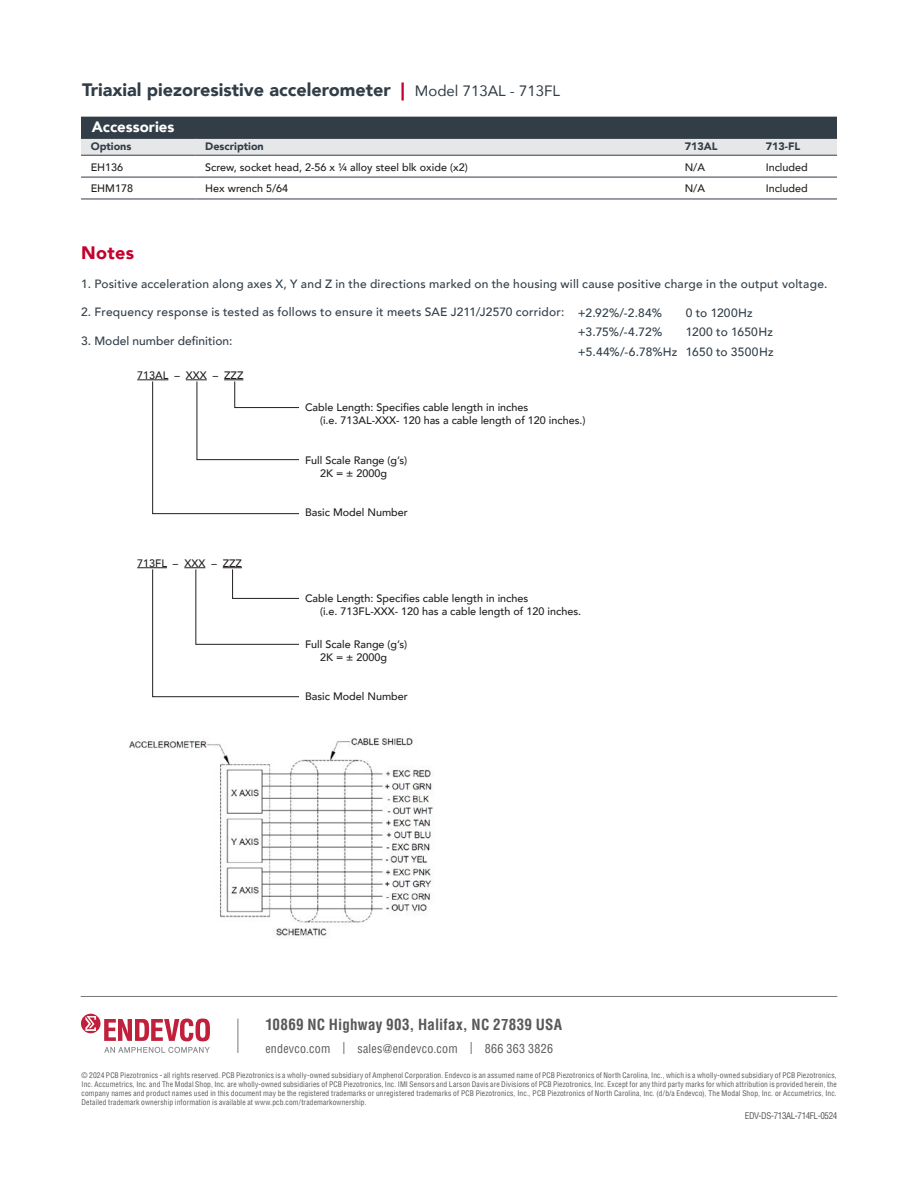
<style>
.page{position:relative;width:918px;height:1188px;background:#fff}
.page>*{position:absolute;margin:0;border:0;box-sizing:border-box;transform-origin:0 0}
.DS_Title{font:900 18px "Avenir";color:#313e48}
.Body_copy{font:900 18px "Avenir";letter-spacing:.02em;color:#c5002e}
.Contact_Info{font:700 condensed 15px "Helvetica LT Pro";letter-spacing:.015em;color:#57585a}
.TABLE-header{font:900 15px "Avenir";color:#fff}
.Body_copy-2{font:500 12px "Avenir";letter-spacing:.02em;color:#313e48}
.Contact_Info-2{font:condensed 12px "Helvetica LT Pro";letter-spacing:.02em;color:#57585a}
.Body_copy-3{font:500 12px "Avenir";color:#313e48}
.DS_Model___Definition_text{font:500 10.8px/12.9px "Avenir";color:#231f20}
.TABLE-specs{font:500 10.8px "Avenir";color:#231f20}
.TABLE-specs-2{font:900 10.8px "Avenir";color:#323d47}
.Legal_Text{font:condensed 9px "Helvetica LT Pro";letter-spacing:-.04em;color:#57585a}
.Legal_Text-2{font:condensed 7.5px/9px "Helvetica LT Pro";letter-spacing:.02em;color:#57585a;text-align:justify}
.s1{color:#c5002e}
.s2{font-weight:400;font-size:15px}
</style>
<div class="page">
<svg style="left:81px;top:117px;width:756px;height:82px"></svg>
<hr style="left:81px;top:138px;width:114px;height:1px;background:#323d47">
<hr style="left:195px;top:138px;width:480px;height:1px;background:#323d47">
<hr style="left:675px;top:138px;width:81px;height:1px;background:#323d47">
<hr style="left:756px;top:138px;width:81px;height:1px;background:#323d47">
<hr style="left:81px;top:155px;width:114px;height:1px;background:#323d47">
<hr style="left:195px;top:155px;width:480px;height:1px;background:#323d47">
<hr style="left:675px;top:155px;width:81px;height:1px;background:#323d47">
<hr style="left:756px;top:155px;width:81px;height:1px;background:#323d47">
<hr style="left:81px;top:177px;width:114px;height:1px;background:#323d47">
<hr style="left:195px;top:177px;width:480px;height:1px;background:#323d47">
<hr style="left:675px;top:177px;width:81px;height:1px;background:#323d47">
<hr style="left:756px;top:177px;width:81px;height:1px;background:#323d47">
<hr style="left:81px;top:199px;width:114px;height:1px;background:#323d47">
<hr style="left:195px;top:199px;width:480px;height:1px;background:#323d47">
<hr style="left:675px;top:199px;width:81px;height:1px;background:#323d47">
<hr style="left:756px;top:199px;width:81px;height:1px;background:#323d47">
<img style="left:129px;top:737px;width:304px;height:202px">
<hr style="left:137px;top:380px;width:31px;height:1px;background:#231f20">
<svg style="left:152px;top:380px;width:147px;height:134px"></svg>
<hr style="left:137px;top:567px;width:30px;height:1px;background:#231f20">
<svg style="left:152px;top:567px;width:147px;height:130px"></svg>
<hr style="left:81px;top:996px;width:756px;height:1px;background:#76787b">
<hr style="left:238px;top:1019px;width:1px;height:34px;background:#76787b">
<svg style="left:104px;top:1047px;width:106px;height:6px"></svg>
<svg style="left:81px;top:1014px;width:129px;height:27px"></svg>
<p class="DS_Title" style="left:82px;top:74px;width:479px">Triaxial piezoresistive accelerometer <span class="s1">|</span> <span class="s2">Model 713AL - 713FL</span></p>
<p class="TABLE-header" style="left:92px;top:114px;width:84px">Accessories</p>
<p class="TABLE-specs-2" style="left:91px;top:137px;width:42px">Options</p>
<p class="TABLE-specs-2" style="left:205px;top:137px;width:60px">Description</p>
<p class="TABLE-specs-2" style="left:685px;top:137px;width:34px">713AL</p>
<p class="TABLE-specs-2" style="left:766px;top:137px;width:36px">713-FL</p>
<p class="TABLE-specs" style="left:91px;top:158px;width:34px">EH136</p>
<p class="TABLE-specs" style="left:205px;top:158px;width:264px">Screw, socket head, 2-56 x ¼ alloy steel blk oxide (x2)</p>
<p class="TABLE-specs" style="left:685px;top:158px;width:22px">N/A</p>
<p class="TABLE-specs" style="left:766px;top:158px;width:44px">Included</p>
<p class="TABLE-specs" style="left:91px;top:179px;width:44px">EHM178</p>
<p class="TABLE-specs" style="left:205px;top:179px;width:85px">Hex wrench 5/64</p>
<p class="TABLE-specs" style="left:685px;top:179px;width:22px">N/A</p>
<p class="TABLE-specs" style="left:766px;top:179px;width:44px">Included</p>
<p class="Body_copy" style="left:81px;top:237px;width:55px">Notes</p>
<p class="Body_copy-2" style="left:81px;top:273px;width:748px">1. Positive acceleration along axes X, Y and Z in the directions marked on the housing will cause positive charge in the output voltage.</p>
<p class="Body_copy-2" style="left:81px;top:302px;width:485px">2. Frequency response is tested as follows to ensure it meets SAE J211/J2570 corridor:</p>
<p class="Body_copy-3" style="left:81px;top:330px;width:153px">3. Model number definition:</p>
<p class="DS_Model___Definition_text" style="left:137px;top:368px;width:108px">713AL – XXX – ZZZ</p>
<p class="DS_Model___Definition_text" style="left:320px;top:401px;width:267px;text-indent:-15px">Cable Length: Specifies cable length in inches<br>(i.e. 713AL-XXX- 120 has a cable length of 120 inches.)</p>
<p class="DS_Model___Definition_text" style="left:305px;top:453px;width:104px;text-align:center">Full Scale Range (g’s)<br>2K = ± 2000g</p>
<p class="DS_Model___Definition_text" style="left:305px;top:505px;width:104px">Basic Model Number</p>
<p class="Body_copy-2" style="left:578px;top:302px;width:86px">+2.92%/-2.84%</p>
<p class="Body_copy-2" style="left:686px;top:302px;width:68px">0 to 1200Hz</p>
<p class="Body_copy-2" style="left:578px;top:322px;width:86px">+3.75%/-4.72%</p>
<p class="Body_copy-2" style="left:686px;top:322px;width:89px">1200 to 1650Hz</p>
<p class="Body_copy-2" style="left:578px;top:341px;width:197px">+5.44%/-6.78%Hz 1650 to 3500Hz</p>
<p class="DS_Model___Definition_text" style="left:137px;top:556px;width:106px">713FL – XXX – ZZZ</p>
<p class="DS_Model___Definition_text" style="left:320px;top:592px;width:263px;text-indent:-15px">Cable Length: Specifies cable length in inches<br>(i.e. 713FL-XXX- 120 has a cable length of 120 inches.</p>
<p class="DS_Model___Definition_text" style="left:305px;top:637px;width:104px;text-align:center">Full Scale Range (g’s)<br>2K = ± 2000g</p>
<p class="DS_Model___Definition_text" style="left:305px;top:690px;width:104px">Basic Model Number</p>
<p class="Contact_Info" style="left:265px;top:1014px;width:298px">10869 NC Highway 903, Halifax, NC 27839 USA</p>
<p class="Contact_Info-2" style="left:265px;top:1041px;width:289px">endevco.com | sales@endevco.com | 866 363 3826</p>
<p class="Legal_Text-2" style="left:82px;top:1071px;width:757px">© 2024 PCB Piezotronics - all rights reserved. PCB Piezotronics is a wholly-owned subsidiary of Amphenol Corporation. Endevco is an assumed name of PCB Piezotronics of North Carolina, Inc., which is a wholly-owned subsidiary of PCB Piezotronics, Inc. Accumetrics, Inc. and The Modal Shop, Inc. are wholly-owned subsidiaries of PCB Piezotronics, Inc. IMI Sensors and Larson Davis are Divisions of PCB Piezotronics, Inc. Except for any third party marks for which attribution is provided herein, the company names and product names used in this document may be the registered trademarks or unregistered trademarks of PCB Piezotronics, Inc., PCB Piezotronics of North Carolina, Inc. (d/b/a Endevco), The Modal Shop, Inc. or Accumetrics, Inc.<br>Detailed trademark ownership information is available at www.pcb.com/trademarkownership.</p>
<p class="Legal_Text" style="left:745px;top:1110px;width:94px">EDV-DS-713AL-714FL-0524</p>
</div>
